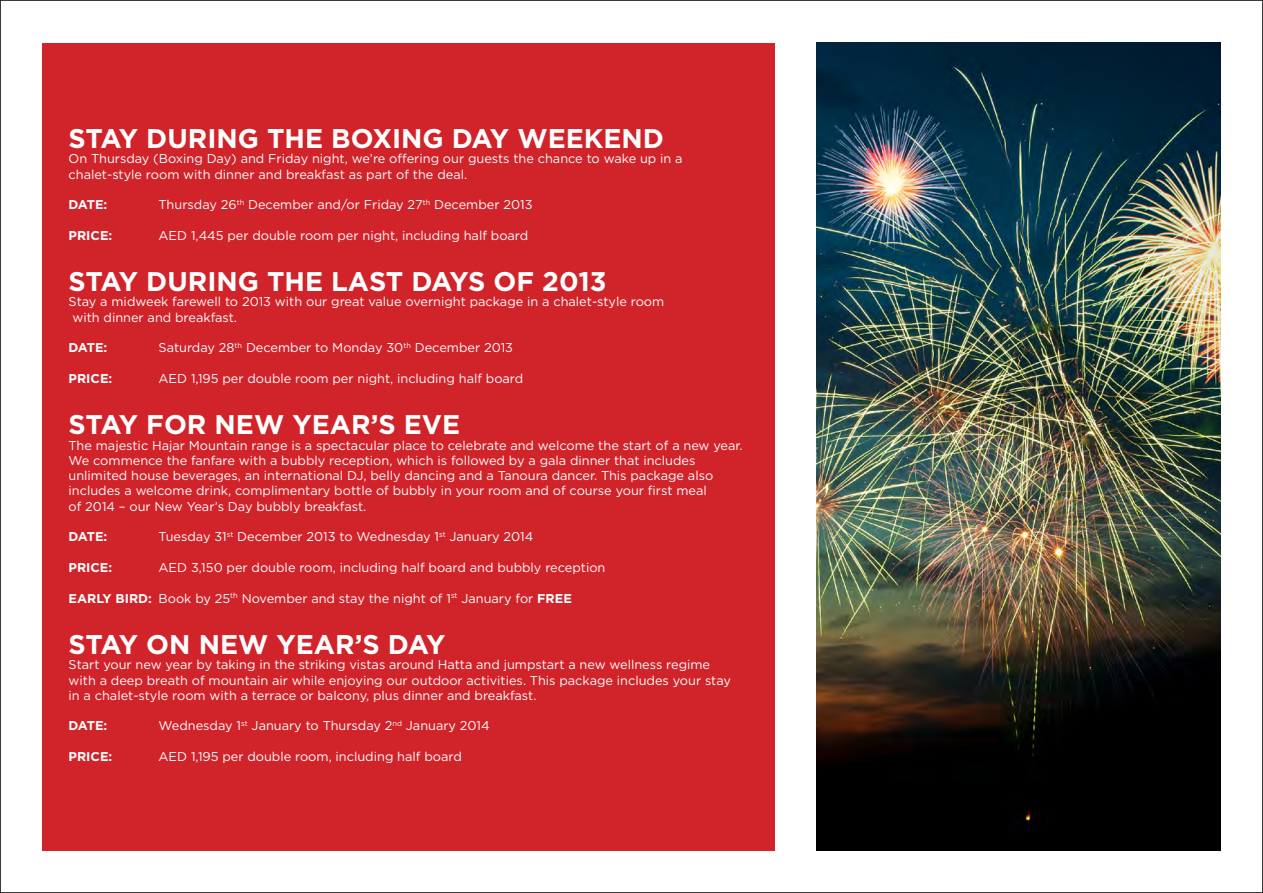
<style>
.page{position:relative;width:1263px;height:893px;background:#fff}
.page>*{position:absolute;margin:0;border:0;box-sizing:border-box;transform-origin:0 0}
.t1{font:700 27px "Gotham";color:#fff}
.t2{font:12.75px/15.3px "Gotham";color:#fff}
.t3{font:700 12.75px "Gotham";color:#fff}
.s1{font-weight:700}
</style>
<div class="page">
<img style="left:817px;top:43px;width:403px;height:807px">
<div style="left:43px;top:43px;width:732px;height:807px;background:#d1232a"></div>
<p class="t1" style="left:69px;top:121px;width:597px">STAY DURING THE BOXING DAY WEEKEND</p>
<p class="t2" style="left:69px;top:151px;width:616px">On Thursday (Boxing Day) and Friday night, we’re offering our guests the chance to wake up in a</p>
<p class="t2" style="left:69px;top:166px;width:400px">chalet-style room with dinner and breakfast as part of the deal.</p>
<p class="t3" style="left:69px;top:196px;width:40px">DATE:</p>
<p class="t2" style="left:159px;top:197px;width:375px">Thursday 26<sup>th</sup> December and/or Friday 27<sup>th</sup> December 2013</p>
<p class="t3" style="left:69px;top:227px;width:45px">PRICE:</p>
<p class="t2" style="left:159px;top:227px;width:371px">AED 1,445 per double room per night, including half board</p>
<p class="t1" style="left:69px;top:264px;width:540px">STAY DURING THE LAST DAYS OF 2013</p>
<p class="t2" style="left:69px;top:294px;width:597px">Stay a midweek farewell to 2013 with our great value overnight package in a chalet-style room</p>
<p class="t2" style="left:72px;top:309px;width:166px">with dinner and breakfast.</p>
<p class="t3" style="left:69px;top:339px;width:40px">DATE:</p>
<p class="t2" style="left:159px;top:340px;width:356px">Saturday 28<sup>th</sup> December to Monday 30<sup>th</sup> December 2013</p>
<p class="t3" style="left:69px;top:370px;width:45px">PRICE:</p>
<p class="t2" style="left:159px;top:371px;width:366px">AED 1,195 per double room per night, including half board</p>
<p class="t1" style="left:69px;top:407px;width:393px">STAY FOR NEW YEAR’S EVE</p>
<p class="t2" style="left:69px;top:437px;width:676px">The majestic Hajar Mountain range is a spectacular place to celebrate and welcome the start of a new year.<br>We commence the fanfare with a bubbly reception, which is followed by a gala dinner that includes</p>
<p class="t2" style="left:69px;top:468px;width:646px">unlimited house beverages, an international DJ, belly dancing and a Tanoura dancer. This package also</p>
<p class="t2" style="left:69px;top:483px;width:640px">includes a welcome drink, complimentary bottle of bubbly in your room and of course your first meal</p>
<p class="t2" style="left:69px;top:498px;width:299px">of 2014 – our New Year’s Day bubbly breakfast.</p>
<p class="t3" style="left:69px;top:528px;width:40px">DATE:</p>
<p class="t2" style="left:159px;top:529px;width:376px">Tuesday 31<sup>st</sup> December 2013 to Wednesday 1<sup>st</sup> January 2014</p>
<p class="t3" style="left:69px;top:559px;width:45px">PRICE:</p>
<p class="t2" style="left:159px;top:560px;width:448px">AED 3,150 per double room, including half board and bubbly reception</p>
<p class="t2" style="left:69px;top:590px;width:505px"><span class="s1">EARLY BIRD:</span> Book by 25<sup>th</sup> November and stay the night of 1<sup>st</sup> January for <span class="s1">FREE</span></p>
<p class="t1" style="left:69px;top:626px;width:378px">STAY ON NEW YEAR’S DAY</p>
<p class="t2" style="left:69px;top:657px;width:643px">Start your new year by taking in the striking vistas around Hatta and jumpstart a new wellness regime</p>
<p class="t2" style="left:69px;top:672px;width:664px">with a deep breath of mountain air while enjoying our outdoor activities. This package includes your stay</p>
<p class="t2" style="left:69px;top:687px;width:469px">in a chalet-style room with a terrace or balcony, plus dinner and breakfast.</p>
<p class="t3" style="left:69px;top:717px;width:40px">DATE:</p>
<p class="t2" style="left:159px;top:718px;width:333px">Wednesday 1<sup>st</sup> January to Thursday 2<sup>nd</sup> January 2014</p>
<p class="t3" style="left:69px;top:748px;width:45px">PRICE:</p>
<p class="t2" style="left:159px;top:749px;width:305px">AED 1,195 per double room, including half board</p>
</div>
